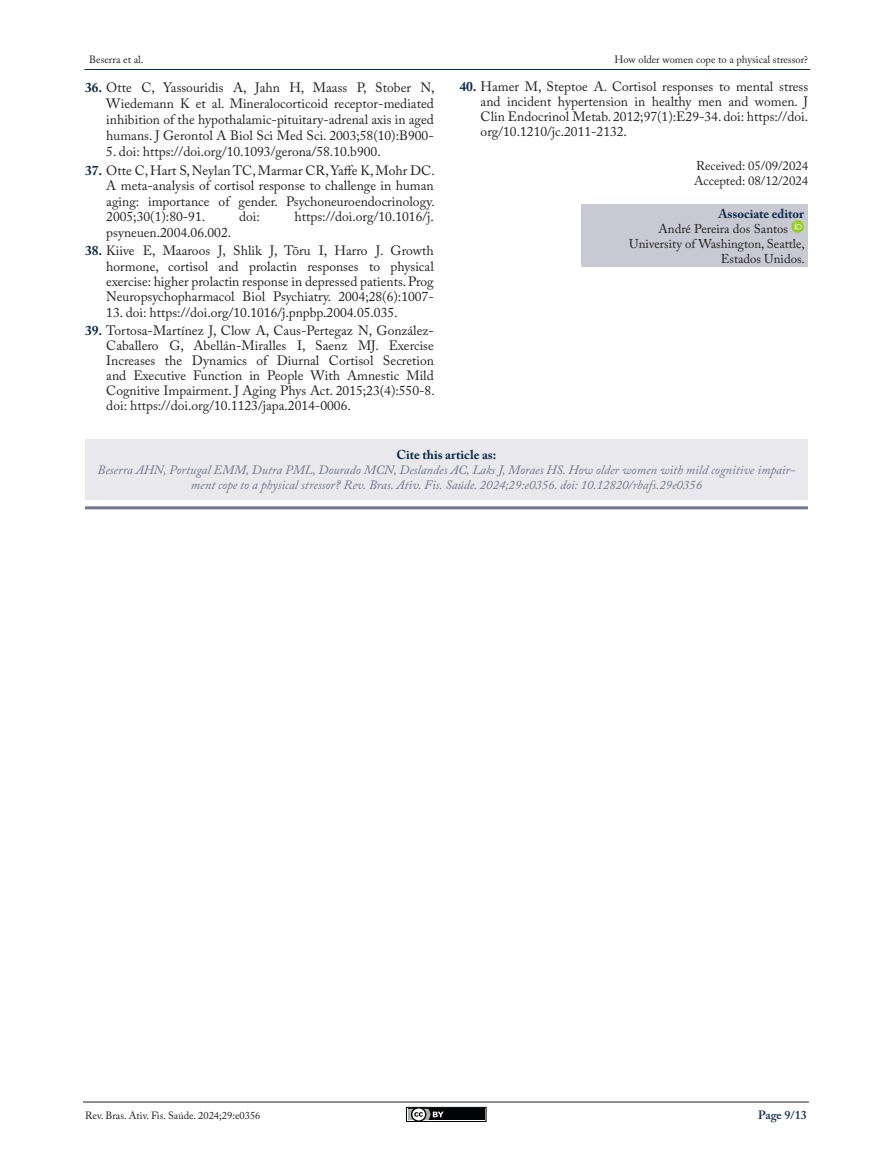
<style>
.page{position:relative;width:893px;height:1170px;background:#fff}
.page>*{position:absolute;margin:0;border:0;box-sizing:border-box;transform-origin:0 0}
.t1{font:13.5px/15px "Adobe Caslon Pro";color:#231f20;text-align:justify}
.t2{font:italic 12.75px/15px "Adobe Caslon Pro";color:#72768d;text-align:center}
.t3{font:12.75px/15px "Adobe Caslon Pro";color:#231f20}
.t4{font:700 12.75px "Adobe Caslon Pro";color:#0b2b4b}
.t5{font:600 12px "Adobe Caslon Pro";letter-spacing:-.005em;color:#0b2b4b}
.t6{font:10.5px "Adobe Caslon Pro";color:#231f20}
.s1{font-weight:700;color:#0b2b4b}
</style>
<div class="page">
<hr style="left:84px;top:69px;width:726px;height:1px;background:#0b2b4b">
<hr style="left:83px;top:1101px;width:726px;height:1px;background:#231f20">
<div style="left:406px;top:1106px;width:80px;height:15px;border:1px solid #020304"></div>
<div style="left:408px;top:1108px;width:77px;height:11px;background:#020304"></div>
<svg style="left:406px;top:1106px;width:38px;height:16px"></svg>
<div style="left:85px;top:439px;width:723px;height:61px;background:#e9e9ed"></div>
<hr style="left:85px;top:506px;width:723px;height:3px;background:#72768d">
<div style="left:581px;top:204px;width:227px;height:63px;background:#c8c9d2"></div>
<svg style="left:791px;top:220px;width:13px;height:13px"></svg>
<p class="t6" style="left:89px;top:53px;width:56px">Beserra et al.</p>
<p class="t6" style="left:614px;top:53px;width:195px">How older women cope to a physical stressor?</p>
<p class="t1" style="left:106px;top:79px;width:330px;line-height:16.2px;text-indent:-21px"><span class="s1">36.</span> Otte C, Yassouridis A, Jahn H, Maass P, Stober N, Wiedemann K et al. Mineralocorticoid receptor-mediated inhibition of the hypothalamic-pituitary-adrenal axis in aged humans. J Gerontol A Biol Sci Med Sci. 2003;58(10):B900-</p>
<p class="t1" style="left:106px;top:144px;width:276px">5. doi: https://doi.org/10.1093/gerona/58.10.b900.</p>
<p class="t1" style="left:106px;top:162px;width:330px;line-height:15.5px;text-indent:-21px"><span class="s1">37.</span> Otte C, Hart S, Neylan TC, Marmar CR, Yaffe K, Mohr DC.<br>A meta-analysis of cortisol response to challenge in human aging: importance of gender. Psychoneuroendocrinology.<br>2005;30(1):80-91.</p>
<p class="t1" style="left:239px;top:209px;width:22px">doi:</p>
<p class="t1" style="left:295px;top:209px;width:141px">https://doi.org/10.1016/j.</p>
<p class="t1" style="left:106px;top:224px;width:126px">psyneuen.2004.06.002.</p>
<p class="t1" style="left:106px;top:243px;width:329px;line-height:15.5px;text-indent:-21px"><span class="s1">38.</span> Kiive E, Maaroos J, Shlik J, Tõru I, Harro J. Growth hormone, cortisol and prolactin responses to physical exercise: higher prolactin response in depressed patients. Prog Neuropsychopharmacol Biol Psychiatry. 2004;28(6):1007-</p>
<p class="t1" style="left:106px;top:305px;width:293px">13. doi: https://doi.org/10.1016/j.pnpbp.2004.05.035.</p>
<p class="t1" style="left:106px;top:323px;width:330px;text-indent:-21px"><span class="s1">39.</span> Tortosa-Martínez J, Clow A, Caus-Pertegaz N, González-Caballero G, Abellán-Miralles I, Saenz MJ. Exercise Increases the Dynamics of Diurnal Cortisol Secretion and Executive Function in People With Amnestic Mild Cognitive Impairment. J Aging Phys Act. 2015;23(4):550-8. doi: https://doi.org/10.1123/japa.2014-0006.</p>
<p class="t1" style="left:481px;top:79px;width:329px;text-indent:-21px"><span class="s1">40.</span> Hamer M, Steptoe A. Cortisol responses to mental stress and incident hypertension in healthy men and women. J Clin Endocrinol Metab. 2012;97(1):E29-34. doi: https://doi. org/10.1210/jc.2011-2132.</p>
<p class="t3" style="left:694px;top:158px;width:115px">Received: 05/09/2024<br>Accepted: 08/12/2024</p>
<p class="t4" style="left:718px;top:206px;width:87px">Associate editor</p>
<p class="t3" style="left:658px;top:221px;width:131px">André Pereira dos Santos</p>
<p class="t3" style="left:629px;top:236px;width:177px">University of Washington, Seattle,</p>
<p class="t3" style="left:721px;top:251px;width:86px">Estados Unidos.</p>
<p class="t4" style="left:397px;top:447px;width:101px">Cite this article as:</p>
<p class="t2" style="left:97px;top:462px;width:699px">Beserra AHN, Portugal EMM, Dutra PML, Dourado MCN, Deslandes AC, Laks J, Moraes HS. How older women with mild cognitive impair&shy;ment cope to a physical stressor? Rev. Bras. Ativ. Fis. Saúde. 2024;29:e0356. doi: 10.12820/rbafs.29e0356</p>
<p class="t6" style="left:85px;top:1109px;width:177px">Rev. Bras. Ativ. Fis. Saúde. 2024;29:e0356</p>
<p class="t5" style="left:758px;top:1107px;width:50px">Page 9/13</p>
</div>
